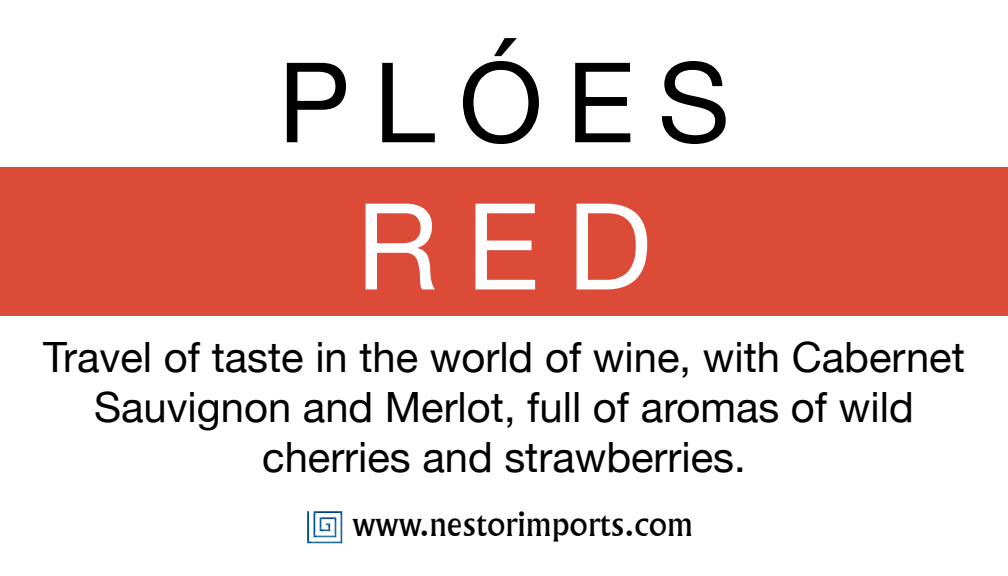
<style>
.page{position:relative;width:1008px;height:576px;background:#fff}
.page>*{position:absolute;margin:0;border:0;box-sizing:border-box;transform-origin:0 0}
.t1{font:120px "Helvetica Neue";color:#fff}
.t2{font:111.2px "Helvetica Neue";letter-spacing:.21em;color:#000}
.t3{font:41.6px/50px "Helvetica Neue";color:#000;text-align:center}
.t4{font:32.4px "Flareserif 821 BT";color:#000}
</style>
<div class="page">
<svg style="left:307px;top:511px;width:36px;height:33px"></svg>
<div style="left:0;top:167px;width:1008px;height:149px;background:#dc4b38"></div>
<h2 class="t2" style="left:278px;top:22px;width:453px">PLÓES</h2>
<h1 class="t1" style="left:356px;top:160px;width:297px">RED</h1>
<p class="t3" style="left:43px;top:334px;width:923px">Travel of taste in the world of wine, with Cabernet<br>Sauvignon and Merlot, full of aromas of wild cherries and strawberries.</p>
<p class="t4" style="left:352px;top:504px;width:342px">www.nestorimports.com</p>
</div>
